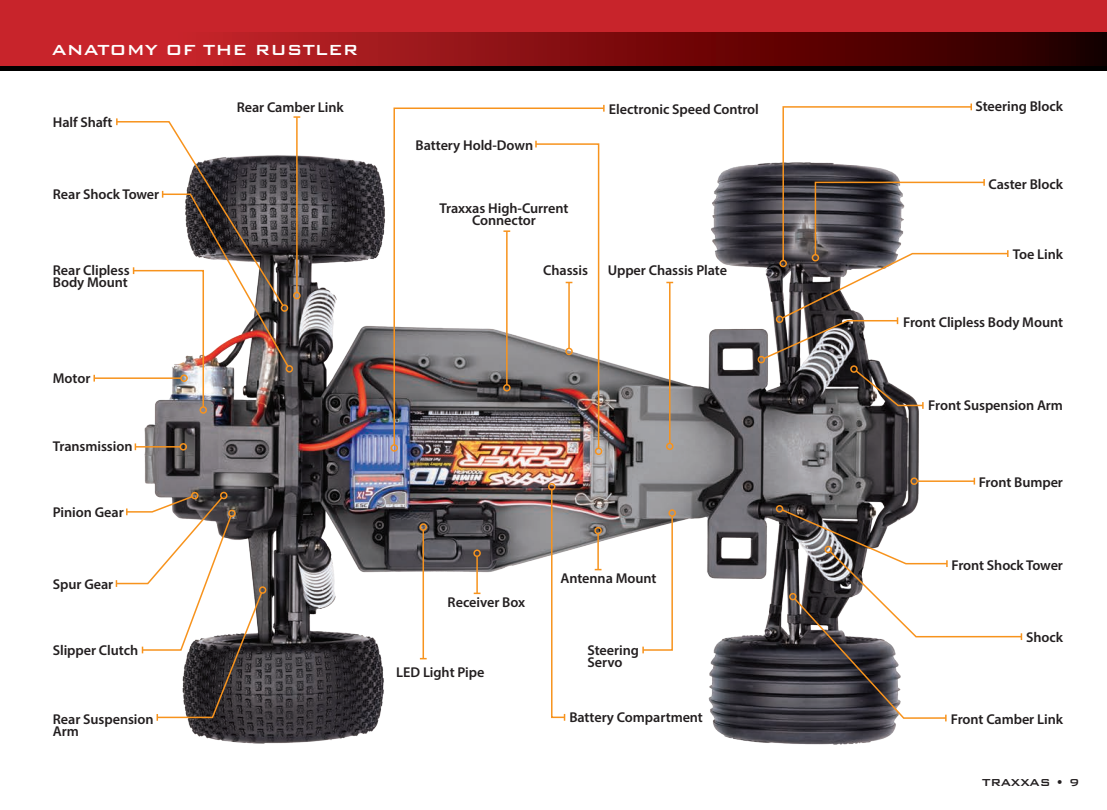
<style>
.page{position:relative;width:1107px;height:810px;background:#fff}
.page>*{position:absolute;margin:0;border:0;box-sizing:border-box;transform-origin:0 0}
.t1{font:500 19.5px "Bank Gothic BT";color:#fff}
.t2{font:600 14.25px/12px "Myriad Pro";letter-spacing:-.005em;color:#231f20}
.t3{font:500 13.5px "Bank Gothic BT";letter-spacing:-.02em;color:#231f20}
</style>
<div class="page">
<img style="left:134px;top:155px;width:842px;height:590px">
<div style="left:0;top:0;width:1107px;height:70px;background:#000"></div>
<div style="left:0;top:0;width:1107px;height:51px;background:#c8242b"></div>
<svg style="left:0;top:32px;width:1107px;height:34px;background:#831013"></svg>
<svg style="left:854px;top:369px;width:70px;height:40px"></svg>
<div style="left:850px;top:365px;width:8px;height:8px;border:2px solid #f7931d;border-radius:50%"></div>
<hr style="left:917px;top:480px;width:57px;height:2px;background:#f7931d">
<div style="left:910px;top:477px;width:8px;height:8px;border:2px solid #f7931d;border-radius:50%"></div>
<svg style="left:780px;top:508px;width:243px;height:213px"></svg>
<div style="left:776px;top:505px;width:7px;height:8px;border:2px solid #f7931d;border-radius:50%"></div>
<div style="left:758px;top:356px;width:7px;height:7px;border:2px solid #f7931d;border-radius:50%"></div>
<svg style="left:393px;top:107px;width:212px;height:339px"></svg>
<div style="left:390px;top:444px;width:8px;height:8px;border:2px solid #f7931d;border-radius:50%"></div>
<svg style="left:603px;top:105px;width:2px;height:7px"></svg>
<div style="left:595px;top:448px;width:7px;height:7px;border:2px solid #f7931d;border-radius:50%"></div>
<div style="left:293px;top:292px;width:8px;height:7px;border:2px solid #f7931d;border-radius:50%"></div>
<div style="left:548px;top:483px;width:8px;height:7px;border:2px solid #f7931d;border-radius:50%"></div>
<svg style="left:550px;top:488px;width:16px;height:233px"></svg>
<div style="left:191px;top:492px;width:8px;height:7px;border:2px solid #f7931d;border-radius:50%"></div>
<div style="left:259px;top:586px;width:7px;height:8px;border:2px solid #f7931d;border-radius:50%"></div>
<div style="left:220px;top:492px;width:8px;height:7px;border:2px solid #f7931d;border-radius:50%"></div>
<svg style="left:115px;top:495px;width:148px;height:226px"></svg>
<hr style="left:597px;top:534px;width:2px;height:36px;background:#f7931d">
<div style="left:594px;top:527px;width:8px;height:7px;border:2px solid #f7931d;border-radius:50%"></div>
<hr style="left:423px;top:530px;width:1px;height:129px;background:#f7931d">
<div style="left:420px;top:523px;width:7px;height:8px;border:2px solid #f7931d;border-radius:50%"></div>
<hr style="left:476px;top:556px;width:2px;height:37px;background:#f7931d">
<div style="left:473px;top:549px;width:8px;height:8px;border:2px solid #f7931d;border-radius:50%"></div>
<hr style="left:506px;top:231px;width:2px;height:154px;background:#f7931d">
<div style="left:503px;top:384px;width:8px;height:8px;border:2px solid #f7931d;border-radius:50%"></div>
<svg style="left:503px;top:230px;width:7px;height:2px"></svg>
<div style="left:668px;top:509px;width:8px;height:8px;border:2px solid #f7931d;border-radius:50%"></div>
<svg style="left:642px;top:515px;width:32px;height:138px"></svg>
<hr style="left:669px;top:283px;width:2px;height:160px;background:#f7931d">
<div style="left:666px;top:443px;width:8px;height:7px;border:2px solid #f7931d;border-radius:50%"></div>
<svg style="left:534px;top:141px;width:66px;height:309px"></svg>
<div style="left:565px;top:348px;width:8px;height:7px;border:2px solid #f7931d;border-radius:50%"></div>
<svg style="left:762px;top:104px;width:247px;height:256px"></svg>
<div style="left:812px;top:254px;width:7px;height:7px;border:2px solid #f7931d;border-radius:50%"></div>
<hr style="left:94px;top:377px;width:87px;height:2px;background:#f7931d">
<svg style="left:93px;top:375px;width:2px;height:7px"></svg>
<hr style="left:135px;top:446px;width:45px;height:2px;background:#f7931d">
<div style="left:180px;top:443px;width:7px;height:8px;border:2px solid #f7931d;border-radius:50%"></div>
<div style="left:200px;top:406px;width:7px;height:8px;border:2px solid #f7931d;border-radius:50%"></div>
<svg style="left:115px;top:116px;width:185px;height:292px"></svg>
<p class="t1" style="left:52px;top:40px;width:308px">ANATOMY OF THE RUSTLER</p>
<p class="t2" style="left:53px;top:116px;width:61px">Half Shaft</p>
<p class="t2" style="left:53px;top:188px;width:108px">Rear Shock Tower</p>
<p class="t2" style="left:53px;top:264px;width:78px">Rear Clipless<br>Body Mount</p>
<p class="t2" style="left:53px;top:372px;width:39px">Motor</p>
<p class="t2" style="left:53px;top:440px;width:81px">Transmission</p>
<p class="t2" style="left:53px;top:506px;width:72px">Pinion Gear</p>
<p class="t2" style="left:53px;top:578px;width:62px">Spur Gear</p>
<p class="t2" style="left:53px;top:644px;width:87px">Slipper Clutch</p>
<p class="t2" style="left:53px;top:713px;width:102px">Rear Suspension<br>Arm</p>
<p class="t2" style="left:237px;top:100px;width:109px">Rear Camber Link</p>
<p class="t2" style="left:416px;top:139px;width:119px">Battery Hold-Down</p>
<p class="t2" style="left:440px;top:202px;width:130px;text-align:center">Traxxas High-Current<br>Connector</p>
<p class="t2" style="left:543px;top:264px;width:46px">Chassis</p>
<p class="t2" style="left:609px;top:103px;width:152px">Electronic Speed Control</p>
<p class="t2" style="left:608px;top:264px;width:121px">Upper Chassis Plate</p>
<p class="t2" style="left:448px;top:596px;width:79px">Receiver Box</p>
<p class="t2" style="left:396px;top:666px;width:90px">LED Light Pipe</p>
<p class="t2" style="left:561px;top:572px;width:98px">Antenna Mount</p>
<p class="t2" style="left:588px;top:644px;width:53px">Steering<br>Servo</p>
<p class="t2" style="left:569px;top:711px;width:135px">Battery Compartment</p>
<p class="t2" style="left:975px;top:100px;width:89px">Steering Block</p>
<p class="t2" style="left:989px;top:178px;width:76px">Caster Block</p>
<p class="t2" style="left:1013px;top:248px;width:52px">Toe Link</p>
<p class="t2" style="left:903px;top:315px;width:161px">Front Clipless Body Mount</p>
<p class="t2" style="left:928px;top:399px;width:136px">Front Suspension Arm</p>
<p class="t2" style="left:979px;top:476px;width:86px">Front Bumper</p>
<p class="t2" style="left:951px;top:558px;width:113px">Front Shock Tower</p>
<p class="t2" style="left:1026px;top:631px;width:38px">Shock</p>
<p class="t2" style="left:951px;top:713px;width:114px">Front Camber Link</p>
<p class="t3" style="left:982px;top:775px;width:99px">TRAXXAS • 9</p>
</div>
